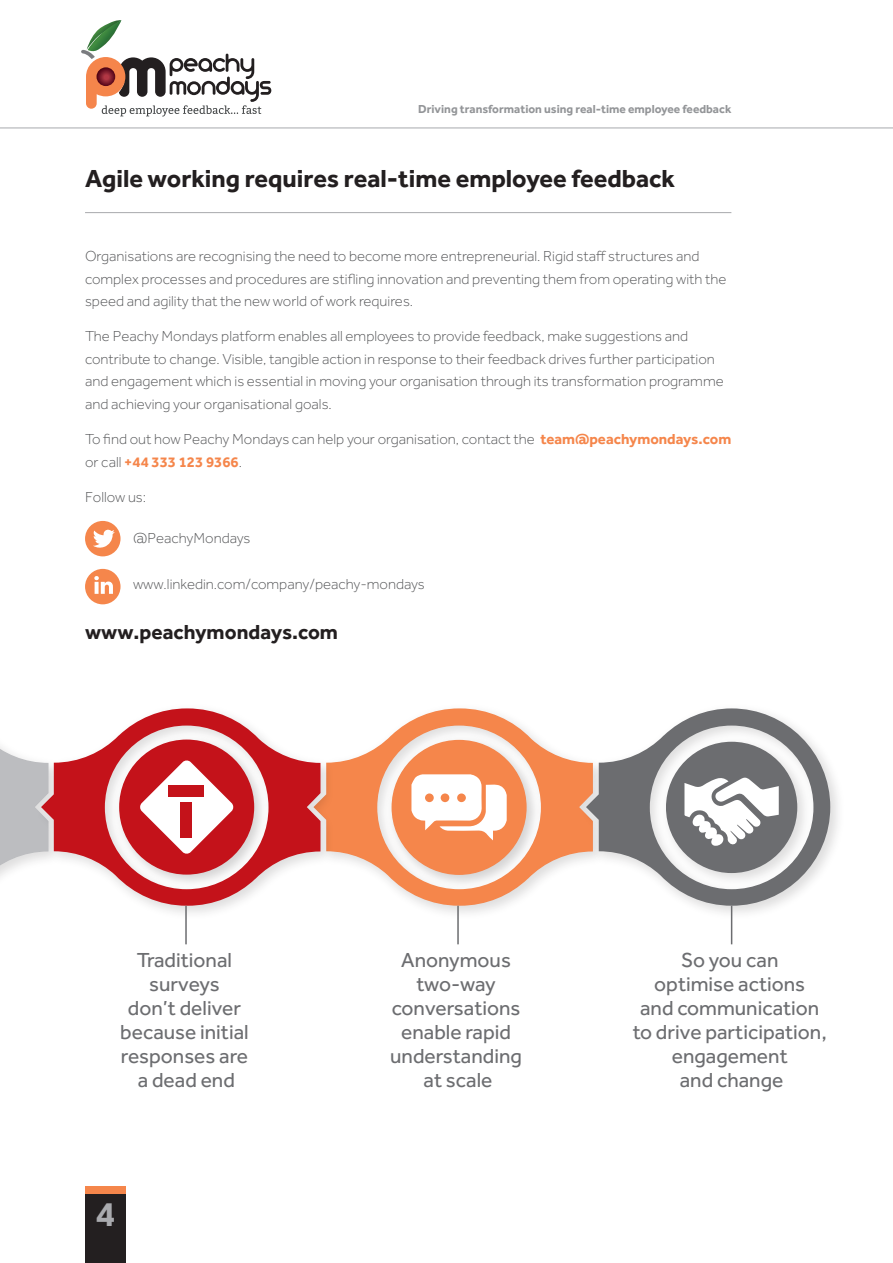
<style>
.page{position:relative;width:893px;height:1263px;background:#fff}
.page>*{position:absolute;margin:0;border:0;box-sizing:border-box;transform-origin:0 0}
.t1{font:700 36px "Effra";color:#aaabaf}
.t2{font:700 25.5px "Effra";color:#231f20}
.t3{font:21px/24px "Effra";color:#6c6d70;text-align:center}
.t4{font:700 21px "Effra";color:#231f20}
.t5{font:300 15px/22.5px "Effra";color:#57585a}
.t6{font:700 12px "Effra";color:#939598}
.s1{font-weight:700;color:#f5864b}
</style>
<div class="page">
<hr style="left:0;top:128px;width:893px;height:1px;background:#a8a9ad">
<div style="left:85px;top:1193px;width:41px;height:70px;background:#231f20"></div>
<div style="left:85px;top:1186px;width:41px;height:7px;background:#f5864b"></div>
<hr style="left:85px;top:212px;width:646px;height:1px;background:#a8a9ad">
<div style="left:85px;top:521px;width:35px;height:35px;background:#f5864b;border-radius:50%"></div>
<svg style="left:93px;top:529px;width:22px;height:19px"></svg>
<div style="left:85px;top:569px;width:35px;height:35px;background:#f5864b;border-radius:50%"></div>
<svg style="left:94px;top:576px;width:19px;height:18px"></svg>
<svg style="left:81px;top:20px;width:190px;height:96px"></svg>
<svg style="left:340px;top:708px;width:237px;height:198px;fill:#f5864b"></svg>
<svg style="left:0;top:746px;width:32px;height:131px"></svg>
<img style="left:32px;top:760px;width:308px;height:153px">
<svg style="left:41px;top:708px;width:279px;height:198px"></svg>
<img style="left:577px;top:758px;width:261px;height:167px">
<svg style="left:586px;top:708px;width:244px;height:198px"></svg>
<div style="left:666px;top:742px;width:131px;height:131px;background:#6c6d70;border-radius:50%"></div>
<svg style="left:140px;top:760px;width:94px;height:94px"></svg>
<svg style="left:684px;top:777px;width:95px;height:69px"></svg>
<svg style="left:411px;top:774px;width:96px;height:66px"></svg>
<div style="left:168px;top:785px;width:36px;height:12px;background:#c4121a"></div>
<div style="left:180px;top:802px;width:12px;height:35px;background:#c4121a"></div>
<hr style="left:457px;top:906px;width:2px;height:38px;background:#6c6d70">
<hr style="left:185px;top:906px;width:2px;height:38px;background:#6c6d70">
<hr style="left:731px;top:906px;width:1px;height:38px;background:#6c6d70">
<p class="t6" style="left:418px;top:102px;width:315px">Driving transformation using real-time employee feedback</p>
<h2 class="t2" style="left:85px;top:163px;width:592px">Agile working requires real-time employee feedback</h2>
<p class="t5" style="left:85px;top:245px;width:643px">Organisations are recognising the need to become more entrepreneurial. Rigid staff structures and complex processes and procedures are stifling innovation and preventing them from operating with the speed and agility that the new world of work requires.</p>
<p class="t5" style="left:85px;top:325px;width:640px">The Peachy Mondays platform enables all employees to provide feedback, make suggestions and contribute to change. Visible, tangible action in response to their feedback drives further participation and engagement which is essential in moving your organisation through its transformation programme and achieving your organisational goals.</p>
<p class="t5" style="left:85px;top:428px;width:648px">To find out how Peachy Mondays can help your organisation, contact the <span class="s1">team@peachymondays.com </span>or call <span class="s1">+44 333 123 9366</span>.</p>
<p class="t5" style="left:85px;top:486px;width:63px">Follow us:</p>
<p class="t5" style="left:133px;top:527px;width:119px">@PeachyMondays</p>
<p class="t5" style="left:133px;top:573px;width:293px">www.linkedin.com/company/peachy-mondays</p>
<h3 class="t4" style="left:85px;top:619px;width:255px">www.peachymondays.com</h3>
<h3 class="t3" style="left:120px;top:948px;width:130px">Traditional surveys<br>don’t deliver because initial responses are a dead end</h3>
<h3 class="t3" style="left:633px;top:948px;width:195px">So you can<br>optimise actions<br>and communication to drive participation, engagement<br>and change</h3>
<h3 class="t3" style="left:390px;top:948px;width:133px">Anonymous two-way conversations enable rapid understanding at scale</h3>
<h1 class="t1" style="left:96px;top:1192px;width:21px">4</h1>
</div>
